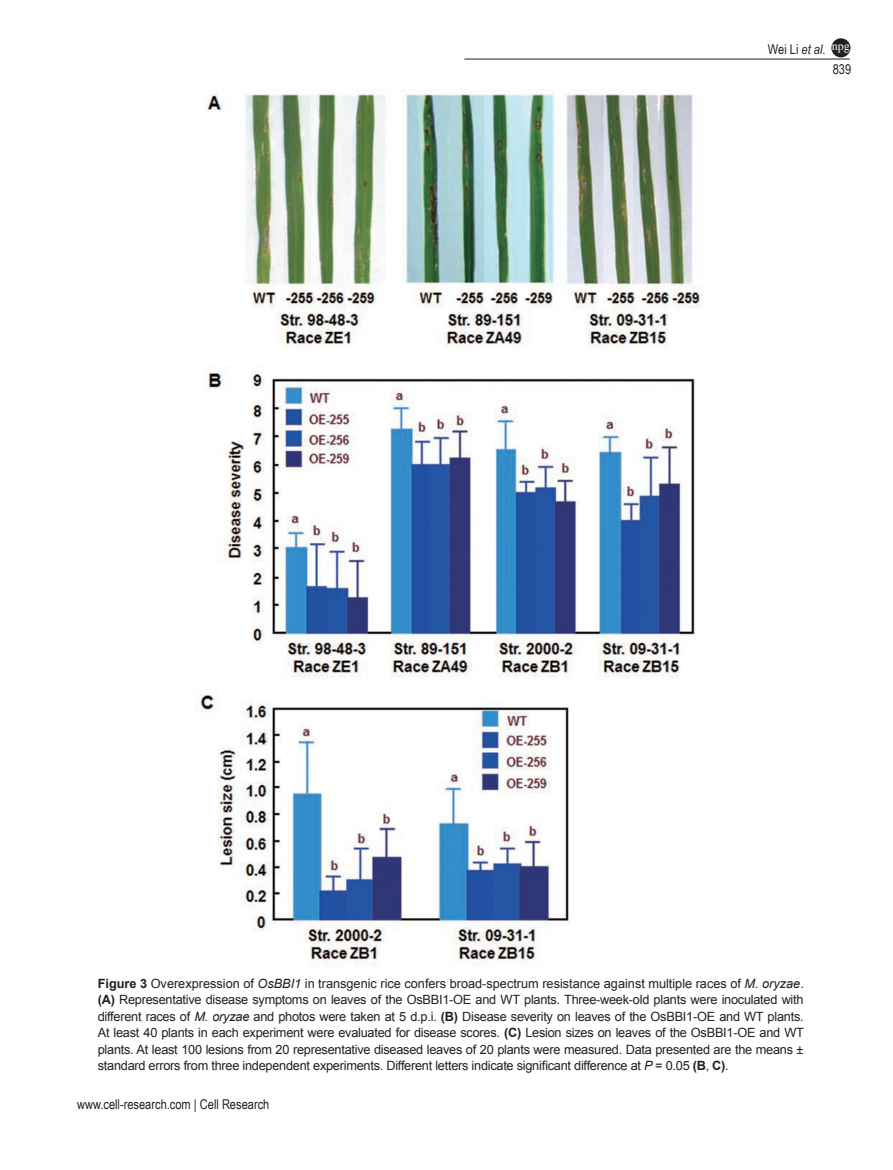
<style>
.page{position:relative;width:893px;height:1170px;background:#fff}
.page>*{position:absolute;margin:0;border:0;box-sizing:border-box;transform-origin:0 0}
.t1{font:13.5px "Arial Narrow";color:#231f20}
.t2{font:12.75px/16.5px "Arial MT2";letter-spacing:-.02em;color:#231f20;text-align:justify}
.t3{font:12.75px "Arial";letter-spacing:-.02em;color:#231f20}
.t4{font:12px "Times New Roman";color:#fff}
.s1{font-style:italic}
.s2{font-family:"Arial";font-weight:700}
.s3{font-family:"Arial";font-style:italic}
.s4{font-family:"Arial MT2"}
.s5{font-weight:700}
</style>
<div class="page">
<hr style="left:464px;top:59px;width:386px;height:1px;background:#231f20">
<div style="left:832px;top:39px;width:18px;height:18px;background:#231f20;border-radius:50%"></div>
<div style="left:831px;top:38px;width:19px;height:19px;border:2px solid #231f20;border-radius:50%"></div>
<img style="left:195px;top:89px;width:507px;height:877px">
<p class="t4" style="left:832px;top:38px;width:19px">npg</p>
<p class="t1" style="left:768px;top:40px;width:59px">Wei Li <span class="s1">et al</span>.</p>
<p class="t1" style="left:833px;top:59px;width:20px">839</p>
<p class="t2" style="left:98px;top:975px;width:708px"><span class="s2">Figure 3</span> Overexpression of <span class="s3">OsBBI1</span> in transgenic rice confers broad-spectrum resistance against multiple races of <span class="s3">M. oryzae</span>. <span class="s2">(A)</span> Representative disease symptoms on leaves of the OsBBI1-OE and WT plants. Three-week-old plants were inoculated with different races of <span class="s3">M. oryzae</span> and photos were taken at 5 d.p.i. <span class="s2">(B)</span> Disease severity on leaves of the OsBBI1-OE and WT plants.<br>At least 40 plants in each experiment were evaluated for disease scores. <span class="s2">(C)</span> Lesion sizes on leaves of the OsBBI1-OE and WT plants. At least 100 lesions from 20 representative diseased leaves of 20 plants were measured. Data presented are the means ±</p>
<p class="t3" style="left:98px;top:1057px;width:632px">standard errors from three independent experiments. Different letters indicate significant difference at <span class="s1">P</span> <span class="s4">= 0.05</span> <span class="s5">(B</span><span class="s4">,</span> <span class="s5">C)</span><span class="s4">.</span></p>
<p class="t1" style="left:77px;top:1094px;width:194px">www.cell-research.com | Cell Research</p>
</div>
